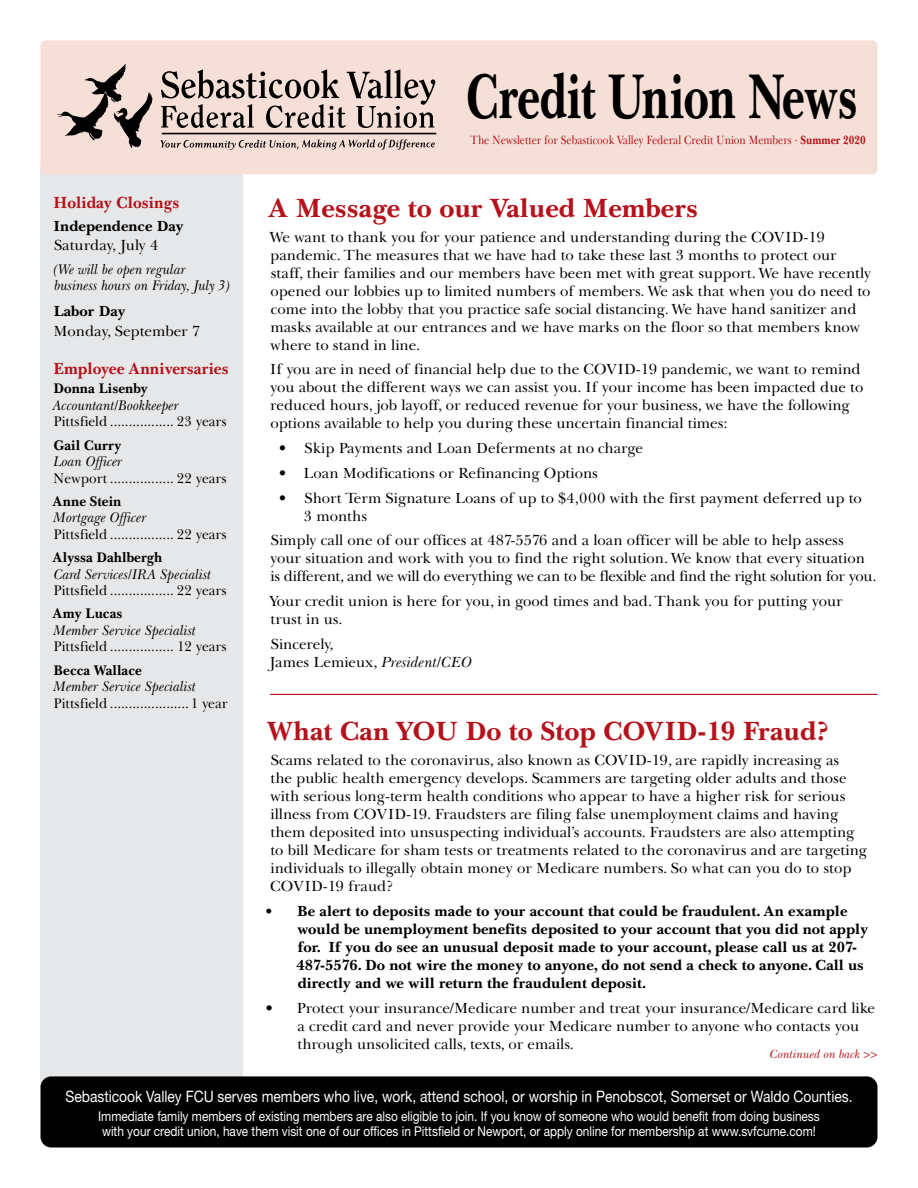
<style>
.page{position:relative;width:918px;height:1188px;background:#fff}
.page>*{position:absolute;margin:0;border:0;box-sizing:border-box;transform-origin:0 0}
.t1{font:700 64.65px "Baskerville Cyr LT Std";letter-spacing:-.025em;color:#000;scale:.7 1}
.t2{font:700 27px "Baskerville Cyr LT Std";color:#b5121b}
.t3{font:700 16.5px "Baskerville Cyr LT Std";color:#b5121b;scale:.95 1}
.t4{font:15.75px "Helvetica Neue LT Std";color:#fff;scale:.88 1}
.t5{font:15px/18px "Baskerville Cyr LT Std Upright";color:#000}
.t6{font:700 15px/18px "Baskerville Cyr LT Std";color:#000}
.t7{font:14.25px "Baskerville Cyr LT Std Upright";color:#000;scale:.95 1}
.t8{font:14.25px/16.5px "Baskerville Cyr LT Std Incline";color:#000;scale:.95 1}
.t9{font:700 14.25px "Baskerville Cyr LT Std";color:#000;scale:.95 1}
.t10{font:13.5px/15px "Helvetica Neue LT Std";color:#fff;scale:.88 1}
.t11{font:12.15px "Baskerville Cyr LT Std Upright";color:#b5121b;scale:.84 1}
.t12{font:12px "Baskerville Cyr LT Std Incline";color:#b5121b}
.s1{font-family:"Baskerville Cyr LT Std";font-weight:700}
.s2{font-family:"Baskerville Cyr LT Std Incline"}
</style>
<div class="page">
<div style="left:40px;top:166px;width:203px;height:920px;background:#e6e7e8"></div>
<div style="left:41px;top:1076px;width:836px;height:72px;background:#000;border-radius:11px"></div>
<div style="left:41px;top:40px;width:837px;height:134px;background:#f5dfd6;border-radius:5px"></div>
<svg style="left:161px;top:139px;width:274px;height:11px"></svg>
<svg style="left:161px;top:69px;width:274px;height:59px"></svg>
<svg style="left:57px;top:64px;width:96px;height:84px"></svg>
<hr style="left:162px;top:133px;width:274px;height:1px;background:#000">
<hr style="left:270px;top:694px;width:608px;height:1px;background:#b5121b">
<p class="t3" style="left:54px;top:193px;width:134px">Holiday Closings</p>
<p class="t6" style="left:54px;top:217px;width:132px">Independence Day</p>
<p class="t5" style="left:54px;top:237px;width:106px">Saturday, July 4</p>
<p class="t8" style="left:53px;top:261px;width:188px">(We will be open regular business hours on Friday, July 3)</p>
<p class="t6" style="left:54px;top:303px;width:73px">Labor Day</p>
<p class="t5" style="left:53px;top:322px;width:148px">Monday, September 7</p>
<p class="t3" style="left:54px;top:359px;width:186px">Employee Anniversaries</p>
<p class="t9" style="left:54px;top:381px;width:101px">Donna Lisenby</p>
<p class="t8" style="left:52px;top:397px;width:135px">Accountant/Bookkeeper</p>
<p class="t7" style="left:53px;top:414px;width:184px">Pittsfield ................. 23 years</p>
<p class="t9" style="left:54px;top:437px;width:73px">Gail Curry</p>
<p class="t8" style="left:53px;top:454px;width:74px">Loan Officer</p>
<p class="t7" style="left:53px;top:470px;width:184px">Newport ................. 22 years</p>
<p class="t9" style="left:52px;top:493px;width:74px">Anne Stein</p>
<p class="t8" style="left:53px;top:510px;width:100px">Mortgage Officer</p>
<p class="t7" style="left:53px;top:526px;width:184px">Pittsfield ................. 22 years</p>
<p class="t9" style="left:52px;top:549px;width:118px">Alyssa Dahlbergh</p>
<p class="t8" style="left:53px;top:566px;width:167px">Card Services/IRA Specialist</p>
<p class="t7" style="left:53px;top:582px;width:184px">Pittsfield ................. 22 years</p>
<p class="t9" style="left:52px;top:606px;width:75px">Amy Lucas</p>
<p class="t8" style="left:53px;top:622px;width:152px">Member Service Specialist</p>
<p class="t7" style="left:53px;top:639px;width:184px">Pittsfield ................. 12 years</p>
<p class="t9" style="left:54px;top:662px;width:94px">Becca Wallace</p>
<p class="t8" style="left:53px;top:679px;width:152px">Member Service Specialist</p>
<p class="t7" style="left:53px;top:695px;width:185px">Pittsfield .....................1 year</p>
<h1 class="t1" style="left:467px;top:60px;width:560px">Credit Union News</h1>
<p class="t11" style="left:470px;top:133px;width:473px">The Newsletter for Sebasticook Valley Federal Credit Union Members · <span class="s1">Summer 2020</span></p>
<h2 class="t2" style="left:267px;top:193px;width:432px">A Message to our Valued Members</h2>
<p class="t5" style="left:269px;top:228px;width:604px">We want to thank you for your patience and understanding during the COVID-19 pandemic. The measures that we have had to take these last 3 months to protect our staff, their families and our members have been met with great support. We have recently opened our lobbies up to limited numbers of members. We ask that when you do need to come into the lobby that you practice safe social distancing. We have hand sanitizer and masks available at our entrances and we have marks on the floor so that members know where to stand in line.</p>
<p class="t5" style="left:270px;top:361px;width:595px">If you are in need of financial help due to the COVID-19 pandemic, we want to remind you about the different ways we can assist you. If your income has been impacted due to reduced hours, job layoff, or reduced revenue for your business, we have the following options available to help you during these uncertain financial times:</p>
<p class="t5" style="left:279px;top:440px;width:365px">• Skip Payments and Loan Deferments at no charge</p>
<p class="t5" style="left:279px;top:464px;width:320px">• Loan Modifications or Refinancing Options</p>
<p class="t5" style="left:304px;top:489px;width:559px;text-indent:-25px">• Short Term Signature Loans of up to $4,000 with the first payment deferred up to<br>3 months</p>
<p class="t5" style="left:270px;top:532px;width:608px">Simply call one of our offices at 487-5576 and a loan officer will be able to help assess your situation and work with you to find the right solution. We know that every situation is different, and we will do everything we can to be flexible and find the right solution for you.</p>
<p class="t5" style="left:269px;top:593px;width:576px">Your credit union is here for you, in good times and bad. Thank you for putting your trust in us.</p>
<p class="t5" style="left:269px;top:635px;width:204px">Sincerely,<br>James Lemieux, <span class="s2">President/CEO</span></p>
<h2 class="t2" style="left:267px;top:716px;width:563px">What Can YOU Do to Stop COVID-19 Fraud?</h2>
<p class="t5" style="left:270px;top:752px;width:599px">Scams related to the coronavirus, also known as COVID-19, are rapidly increasing as<br>the public health emergency develops. Scammers are targeting older adults and those with serious long-term health conditions who appear to have a higher risk for serious illness from COVID-19. Fraudsters are filing false unemployment claims and having them deposited into unsuspecting individual’s accounts. Fraudsters are also attempting to bill Medicare for sham tests or treatments related to the coronavirus and are targeting individuals to illegally obtain money or Medicare numbers. So what can you do to stop COVID-19 fraud?</p>
<p class="t6" style="left:297px;top:902px;width:573px;text-indent:-31px">• Be alert to deposits made to your account that could be fraudulent. An example would be unemployment benefits deposited to your account that you did not apply for. If you do see an unusual deposit made to your account, please call us at 207- 487-5576. Do not wire the money to anyone, do not send a check to anyone. Call us directly and we will return the fraudulent deposit.</p>
<p class="t5" style="left:297px;top:999px;width:579px;text-indent:-32px">• Protect your insurance/Medicare number and treat your insurance/Medicare card like a credit card and never provide your Medicare number to anyone who contacts you through unsolicited calls, texts, or emails.</p>
<p class="t12" style="left:769px;top:1047px;width:110px">Continued on back &gt;&gt;</p>
<p class="t4" style="left:65px;top:1087px;width:896px">Sebasticook Valley FCU serves members who live, work, attend school, or worship in Penobscot, Somerset or Waldo Counties.</p>
<p class="t10" style="left:98px;top:1108px;width:822px">Immediate family members of existing members are also eligible to join. If you know of someone who would benefit from doing business with your credit union, have them visit one of our offices in Pittsfield or Newport, or apply online for membership at www.svfcume.com!</p>
</div>
